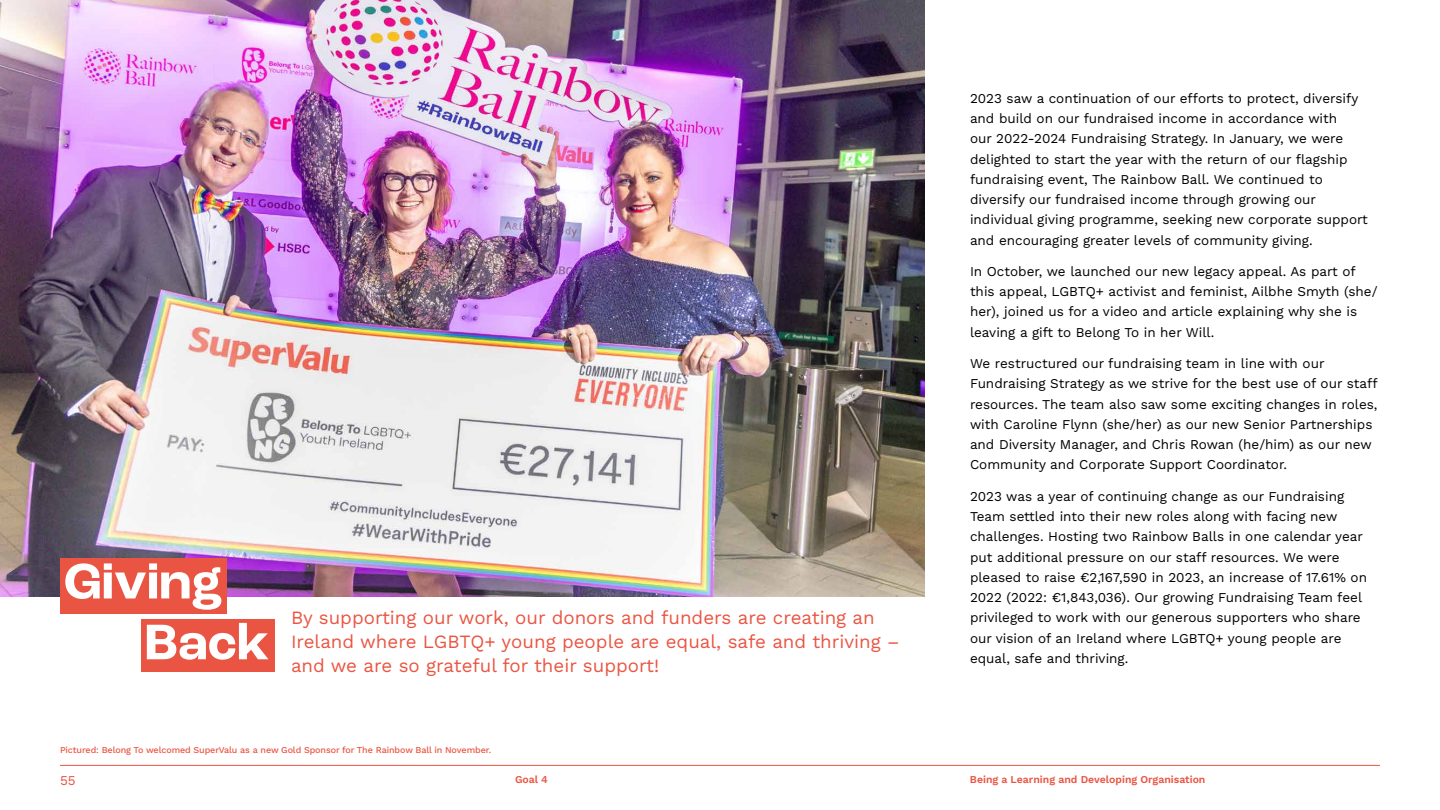
<style>
.page{position:relative;width:1440px;height:810px;background:#fff}
.page>*{position:absolute;margin:0;border:0;box-sizing:border-box;transform-origin:0 0}
.t1{font:700 52.5px "Roc Grotesk";color:#fff}
.t2{font:18.75px/24px "Work Sans";color:#ea5543}
.t3{font:13.5px/20.2px "Work Sans";color:#000}
.t4{font:13.5px "Work Sans";color:#ea5543}
.t5{font:600 10.5px "Work Sans";color:#ea5543}
.t6{font:500 9px "Work Sans";letter-spacing:-.01em;color:#ea5543}
</style>
<div class="page">
<img style="left:0;top:0;width:925px;height:596px">
<div style="left:141px;top:619px;width:133px;height:53px;background:#ea5543"></div>
<div style="left:60px;top:559px;width:166px;height:55px;background:#ea5543"></div>
<hr style="left:60px;top:765px;width:1320px;height:1px;background:#ea5543">
<h1 class="t1" style="left:64px;top:549px;width:160px">Giving</h1>
<h1 class="t1" style="left:144px;top:609px;width:126px">Back</h1>
<h2 class="t2" style="left:291px;top:605px;width:610px">By supporting our work, our donors and funders are creating an<br>Ireland where LGBTQ+ young people are equal, safe and thriving – and we are so grateful for their support!</h2>
<p class="t6" style="left:60px;top:743px;width:433px">Pictured: Belong To welcomed SuperValu as a new Gold Sponsor for The Rainbow Ball in November.</p>
<p class="t3" style="left:970px;top:87px;width:399px">2023 saw a continuation of our efforts to protect, diversify and build on our fundraised income in accordance with<br>our 2022-2024 Fundraising Strategy. In January, we were delighted to start the year with the return of our flagship fundraising event, The Rainbow Ball. We continued to diversify our fundraised income through growing our individual giving programme, seeking new corporate support and encouraging greater levels of community giving.</p>
<p class="t3" style="left:970px;top:261px;width:409px">In October, we launched our new legacy appeal. As part of this appeal, LGBTQ+ activist and feminist, Ailbhe Smyth (she/ her), joined us for a video and article explaining why she is leaving a gift to Belong To in her Will.</p>
<p class="t3" style="left:970px;top:353px;width:409px">We restructured our fundraising team in line with our Fundraising Strategy as we strive for the best use of our staff resources. The team also saw some exciting changes in roles, with Caroline Flynn (she/her) as our new Senior Partnerships and Diversity Manager, and Chris Rowan (he/him) as our new Community and Corporate Support Coordinator.</p>
<p class="t3" style="left:970px;top:486px;width:399px">2023 was a year of continuing change as our Fundraising Team settled into their new roles along with facing new challenges. Hosting two Rainbow Balls in one calendar year put additional pressure on our staff resources. We were pleased to raise €2,167,590 in 2023, an increase of 17.61% on 2022 (2022: €1,843,036). Our growing Fundraising Team feel privileged to work with our generous supporters who share our vision of an Ireland where LGBTQ+ young people are equal, safe and thriving.</p>
<p class="t4" style="left:60px;top:771px;width:17px">55</p>
<p class="t5" style="left:515px;top:771px;width:34px">Goal 4</p>
<p class="t5" style="left:970px;top:771px;width:237px">Being a Learning and Developing Organisation</p>
</div>
